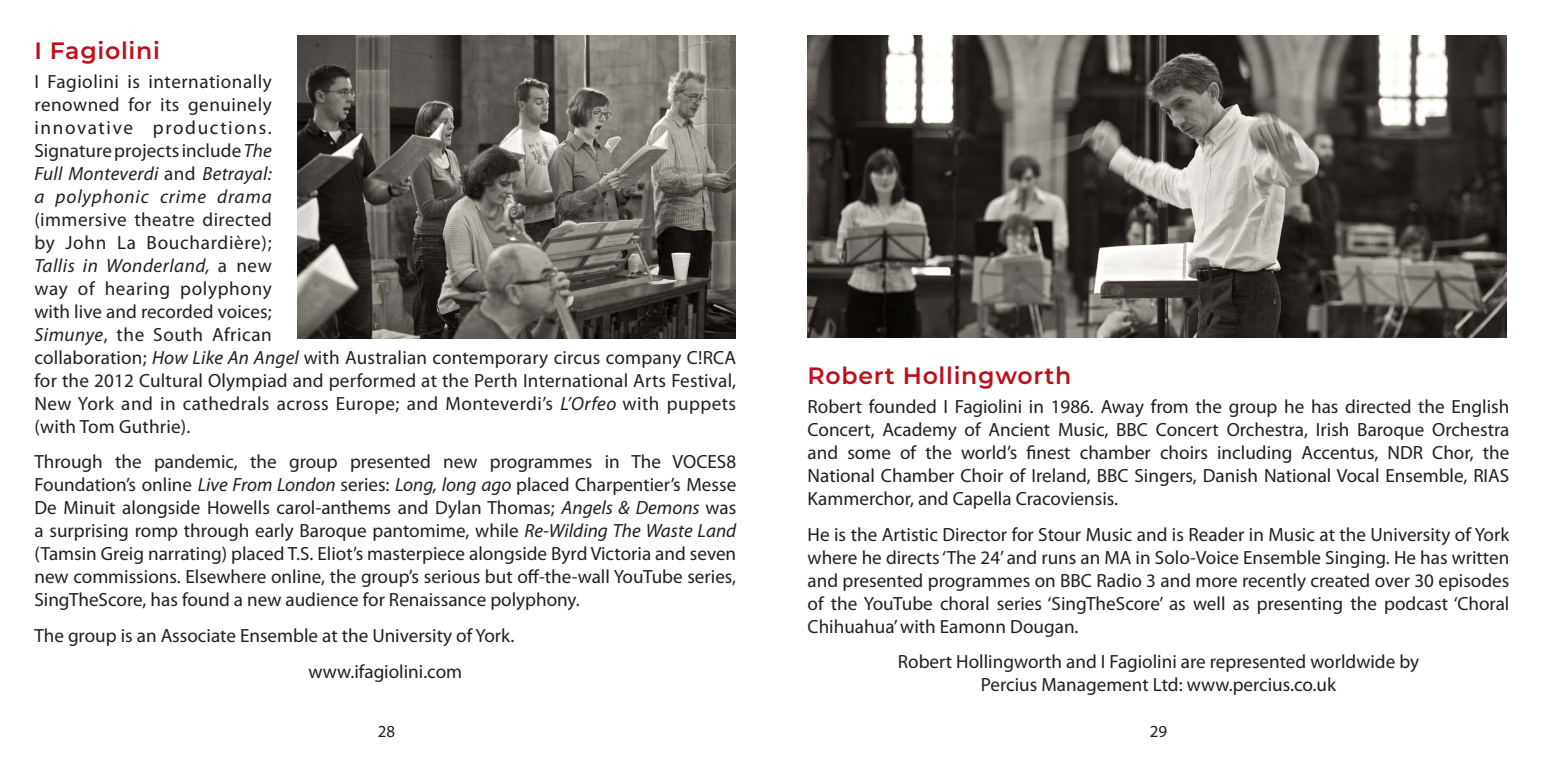
<style>
.page{position:relative;width:1544px;height:766px;background:#fff}
.page>*{position:absolute;margin:0;border:0;box-sizing:border-box;transform-origin:0 0}
.t1{font:600 23.62px "Montserrat";letter-spacing:.03em;color:#bd101a}
.t2{font:19.12px/22.9px "Myriad Pro";letter-spacing:.005em;color:#231f20;text-align:justify}
.t3{font:16.88px "Myriad Pro";color:#231f20}
.s1{font-style:italic}
</style>
<div class="page">
<img style="left:807px;top:36px;width:699px;height:301px">
<img style="left:297px;top:35px;width:438px;height:303px">
<p class="t1" style="left:34px;top:33px;width:127px">I Fagiolini</p>
<p class="t2" style="left:34px;top:70px;width:703px;text-align:left">I Fagiolini is internationally<br>renowned for its genuinely<br>innovative productions.<br>Signature projects include <span class="s1">The<br>Full Monteverdi</span> and <span class="s1">Betrayal:<br>a polyphonic crime drama<br></span>(immersive theatre directed<br>by John La Bouchardière);<br><span class="s1">Tallis in Wonderland,</span> a new<br>way of hearing polyphony<br>with live and recorded voices;<br><span class="s1">Simunye</span>, the South African<br>collaboration; <span class="s1">How Like An Angel</span> with Australian contemporary circus company C!RCA for the 2012 Cultural Olympiad and performed at the Perth International Arts Festival, New York and in cathedrals across Europe; and Monteverdi’s <span class="s1">L’Orfeo</span> with puppets (with Tom Guthrie).</p>
<p class="t2" style="left:34px;top:450px;width:703px">Through the pandemic, the group presented new programmes in The VOCES8<br>Foundation’s online <span class="s1">Live From London</span> series: <span class="s1">Long, long ago</span> placed Charpentier’s Messe De Minuit alongside Howells carol-anthems and Dylan Thomas; <span class="s1">Angels &amp; Demons</span> was a surprising romp through early Baroque pantomime, while <span class="s1">Re-Wilding The Waste Land </span>(Tamsin Greig narrating) placed T.S. Eliot’s masterpiece alongside Byrd Victoria and seven new commissions. Elsewhere online, the group’s serious but off-the-wall YouTube series, SingTheScore, has found a new audience for Renaissance polyphony.</p>
<p class="t2" style="left:34px;top:624px;width:481px">The group is an Associate Ensemble at the University of York.</p>
<p class="t2" style="left:308px;top:659px;width:155px">www.ifagiolini.com</p>
<p class="t1" style="left:807px;top:358px;width:265px">Robert Hollingworth</p>
<p class="t2" style="left:807px;top:395px;width:703px">Robert founded I Fagiolini in 1986. Away from the group he has directed the English Concert, Academy of Ancient Music, BBC Concert Orchestra, Irish Baroque Orchestra and some of the world’s finest chamber choirs including Accentus, NDR Chor, the National Chamber Choir of Ireland, BBC Singers, Danish National Vocal Ensemble, RIAS Kammerchor, and Capella Cracoviensis.</p>
<p class="t2" style="left:807px;top:523px;width:703px">He is the Artistic Director for Stour Music and is Reader in Music at the University of York where he directs ‘The 24’ and runs an MA in Solo-Voice Ensemble Singing. He has written and presented programmes on BBC Radio 3 and more recently created over 30 episodes of the YouTube choral series ‘SingTheScore’ as well as presenting the podcast ‘Choral Chihuahua’ with Eamonn Dougan.</p>
<p class="t2" style="left:898px;top:650px;width:523px;text-align:center">Robert Hollingworth and I Fagiolini are represented worldwide by<br>Percius Management Ltd: www.percius.co.uk</p>
<p class="t3" style="left:378px;top:721px;width:19px">28</p>
<p class="t3" style="left:1149px;top:721px;width:19px">29</p>
</div>
